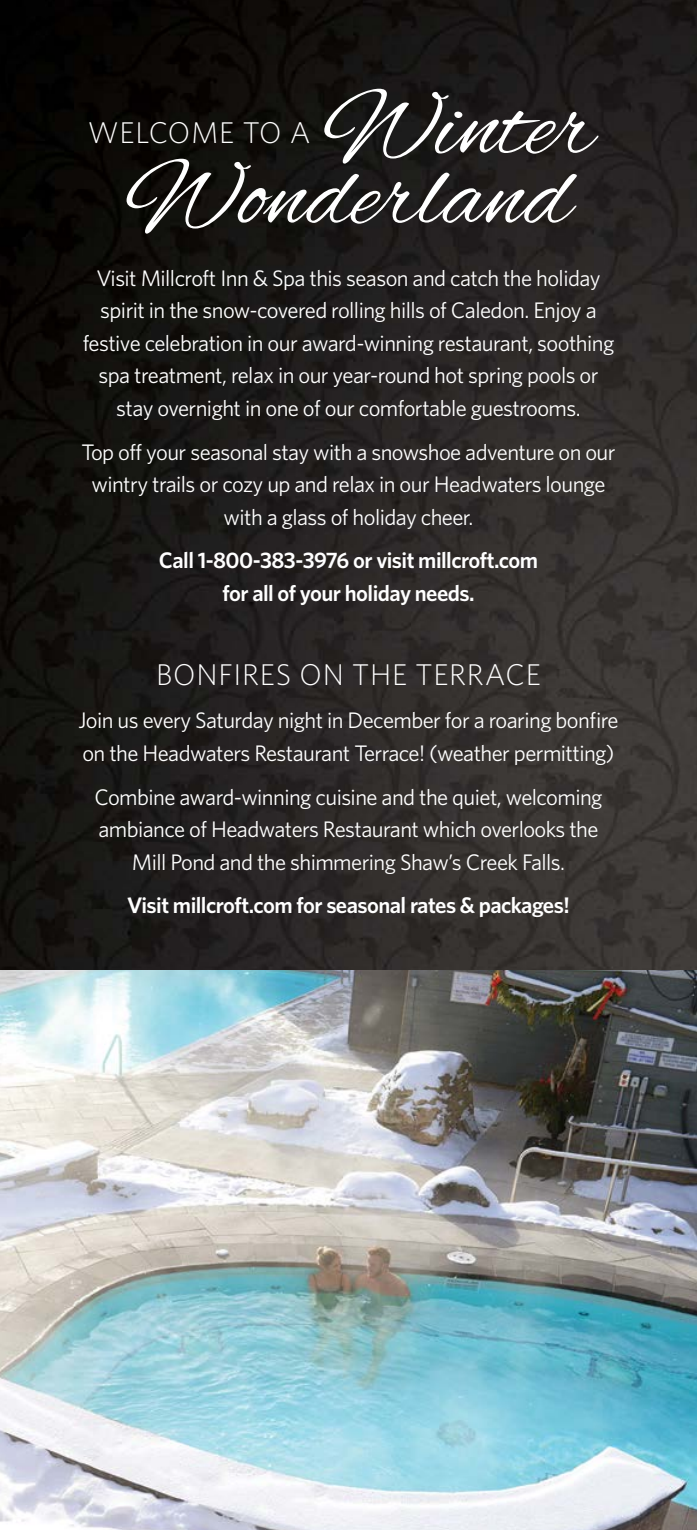
<style>
.page{position:relative;width:697px;height:1530px;background:#fff}
.page>*{position:absolute;margin:0;border:0;box-sizing:border-box;transform-origin:0 0}
.t1{font:100px "Alex Brush";color:#fff}
.t2{font:300 30px "Whitney HTF";letter-spacing:.025em;color:#fff}
.t3{font:22.5px/32.5px "Whitney HTF";letter-spacing:-.025em;color:#fff;text-align:center}
.t4{font:600 22.5px/32.5px "Whitney HTF";letter-spacing:-.025em;color:#fff;text-align:center}
</style>
<div class="page">
<img style="left:0;top:0;width:696px;height:970px">
<img style="left:0;top:970px;width:696px;height:560px">
<h1 class="t1" style="left:322px;top:70px;width:273px">Winter</h1>
<h2 class="t2" style="left:88px;top:115px;width:224px">WELCOME TO A</h2>
<h1 class="t1" style="left:125px;top:140px;width:448px">Wonderland</h1>
<p class="t3" style="left:83px;top:261px;width:533px">Visit Millcroft Inn &amp; Spa this season and catch the holiday spirit in the snow-covered rolling hills of Caledon. Enjoy a festive celebration in our award-winning restaurant, soothing spa treatment, relax in our year-round hot spring pools or stay overnight in one of our comfortable guestrooms.</p>
<p class="t3" style="left:81px;top:435px;width:535px">Top off your seasonal stay with a snowshoe adventure on our wintry trails or cozy up and relax in our Headwaters lounge with a glass of holiday cheer.</p>
<p class="t4" style="left:159px;top:544px;width:380px">Call 1-800-383-3976 or visit millcroft.com for all of your holiday needs.</p>
<h2 class="t2" style="left:156px;top:657px;width:386px">BONFIRES ON THE TERRACE</h2>
<p class="t3" style="left:78px;top:704px;width:541px;text-align:left">Join us every Saturday night in December for a roaring bonfire on the Headwaters Restaurant Terrace! (weather permitting)</p>
<p class="t3" style="left:94px;top:780px;width:509px">Combine award-winning cuisine and the quiet, welcoming ambiance of Headwaters Restaurant which overlooks the<br>Mill Pond and the shimmering Shaw’s Creek Falls.</p>
<p class="t4" style="left:127px;top:889px;width:444px">Visit millcroft.com for seasonal rates &amp; packages!</p>
</div>
